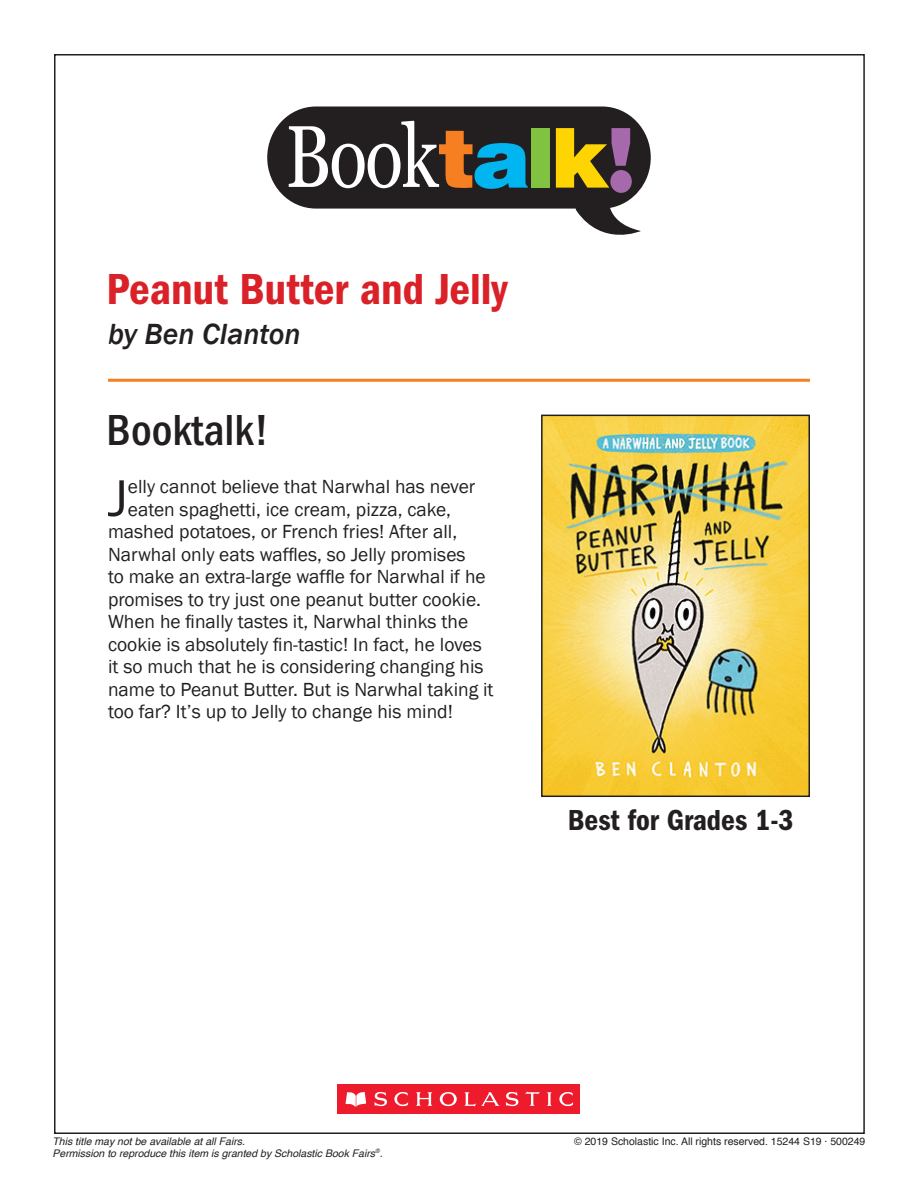
<style>
.page{position:relative;width:918px;height:1188px;background:#fff}
.page>*{position:absolute;margin:0;border:0;box-sizing:border-box;transform-origin:0 0}
.t1{font:53.25px "Franklin Gothic";color:#231f20}
.t2{font:600 condensed 45px "Franklin Gothic";color:#da2128}
.t3{font:500 condensed 45px "Franklin Gothic";color:#231f20}
.t4{font:600 condensed 30px "Franklin Gothic";color:#231f20}
.t5{font:italic 500 30px "Franklin Gothic";color:#231f20}
.t6{font:19.5px "Franklin Gothic";color:#231f20}
.t7{font:italic 10.5px/12px "Helvetica";color:#231f20}
.t8{font:10.5px "Helvetica";color:#231f20}
</style>
<div class="page">
<svg style="left:267px;top:106px;width:384px;height:129px;fill:#231f20"></svg>
<svg style="left:289px;top:121px;width:239px;height:68px"></svg>
<div style="left:532px;top:128px;width:18px;height:60px;background:#81c340"></div>
<svg style="left:556px;top:128px;width:74px;height:60px;background:#9e8026"></svg>
<div style="left:610px;top:170px;width:22px;height:23px;background:#a66aac;border-radius:50%"></div>
<div style="left:338px;top:1084px;width:242px;height:30px;background:#ee1b2d"></div>
<svg style="left:346px;top:1092px;width:20px;height:15px"></svg>
<svg style="left:374px;top:1092px;width:13px;height:14px"></svg>
<svg style="left:394px;top:1092px;width:14px;height:14px"></svg>
<svg style="left:416px;top:1092px;width:16px;height:14px"></svg>
<svg style="left:506px;top:1092px;width:13px;height:14px"></svg>
<svg style="left:525px;top:1092px;width:15px;height:14px"></svg>
<svg style="left:547px;top:1092px;width:5px;height:14px"></svg>
<svg style="left:559px;top:1092px;width:14px;height:14px"></svg>
<svg style="left:440px;top:1092px;width:17px;height:14px"></svg>
<svg style="left:464px;top:1092px;width:35px;height:14px"></svg>
<hr style="left:108px;top:379px;width:702px;height:3px;background:#f57f21">
<img style="left:544px;top:418px;width:263px;height:376px">
<div style="left:541px;top:415px;width:269px;height:382px;border:2px solid #231f20"></div>
<h2 class="t2" style="left:106px;top:263px;width:403px">Peanut Butter and Jelly</h2>
<h3 class="t5" style="left:108px;top:316px;width:194px">by Ben Clanton</h3>
<h2 class="t3" style="left:106px;top:405px;width:164px">Booktalk!</h2>
<h1 class="t1" style="left:108px;top:465px;width:21px">J</h1>
<p class="t6" style="left:128px;top:475px;width:349px">elly cannot believe that Narwhal has never</p>
<p class="t6" style="left:128px;top:497px;width:325px">eaten spaghetti, ice cream, pizza, cake,</p>
<p class="t6" style="left:108px;top:520px;width:351px">mashed potatoes, or French fries! After all,</p>
<p class="t6" style="left:108px;top:542px;width:359px">Narwhal only eats waffles, so Jelly promises</p>
<p class="t6" style="left:108px;top:565px;width:379px">to make an extra-large waffle for Narwhal if he</p>
<p class="t6" style="left:108px;top:587px;width:375px">promises to try just one peanut butter cookie.</p>
<p class="t6" style="left:108px;top:610px;width:362px">When he finally tastes it, Narwhal thinks the</p>
<p class="t6" style="left:108px;top:632px;width:375px">cookie is absolutely fin-tastic! In fact, he loves</p>
<p class="t6" style="left:108px;top:655px;width:377px">it so much that he is considering changing his</p>
<p class="t6" style="left:108px;top:677px;width:387px">name to Peanut Butter. But is Narwhal taking it</p>
<p class="t6" style="left:108px;top:700px;width:346px">too far? It’s up to Jelly to change his mind!</p>
<h3 class="t4" style="left:568px;top:803px;width:228px">Best for Grades 1-3</h3>
<p class="t7" style="left:52px;top:1135px;width:332px">This title may not be available at all Fairs.<br>Permission to reproduce this item is granted by Scholastic Book Fairs<sup>®</sup>.</p>
<p class="t8" style="left:574px;top:1133px;width:293px">© 2019 Scholastic Inc. All rights reserved. 15244 S19 · 500249</p>
</div>
